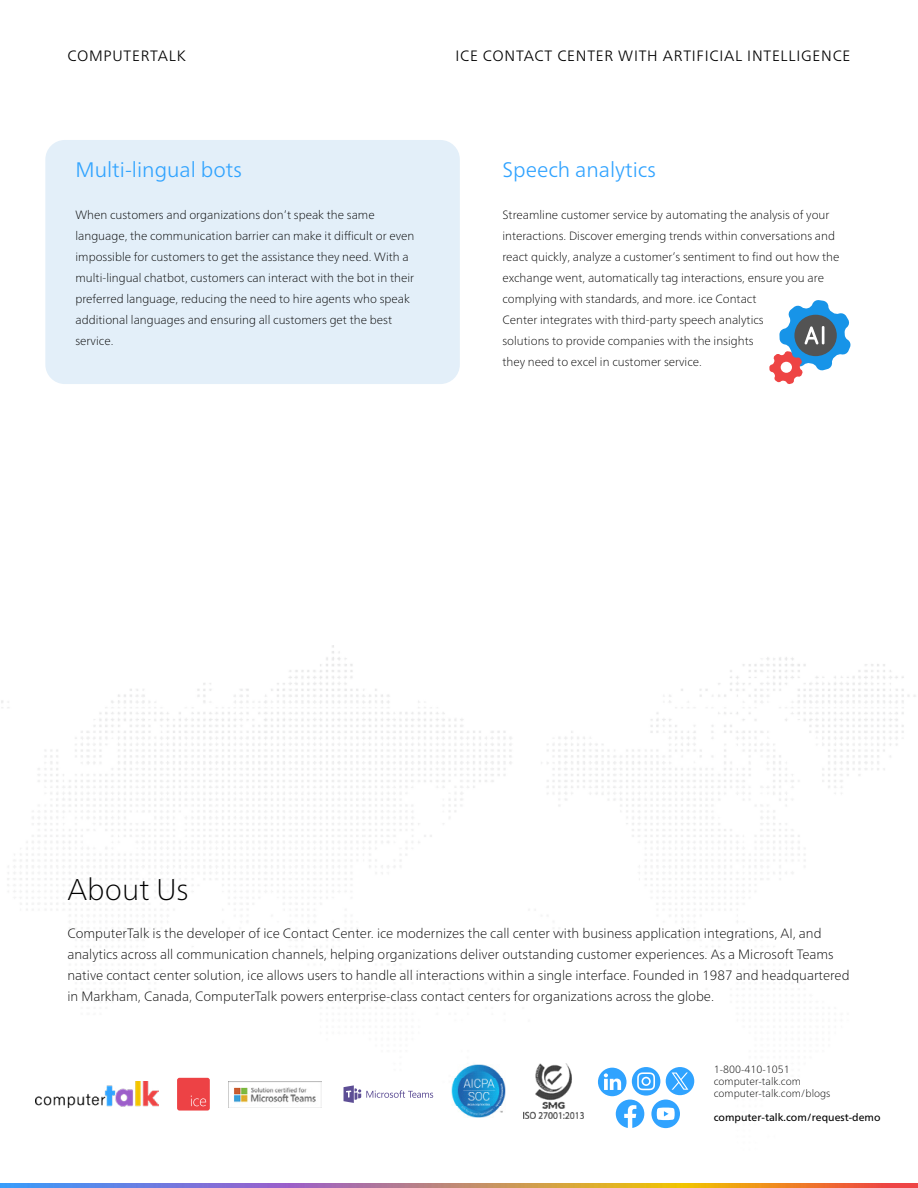
<style>
.page{position:relative;width:918px;height:1188px;background:#fff}
.page>*{position:absolute;margin:0;border:0;box-sizing:border-box;transform-origin:0 0}
.t1{font:100 30px "Frutiger Neue LT Pro";color:#000}
.t2{font:300 21px "Frutiger Neue LT Pro";color:#30a3ff}
.t3{font:300 15px "Frutiger Neue LT Pro";letter-spacing:.05em;color:#000}
.t4{font:100 13.5px/21px "Frutiger Neue LT Pro";color:#000}
.t5{font:100 12px/21px "Frutiger Neue LT Pro";color:#000}
.t6{font:100 10.5px/12px "Frutiger Neue LT Pro";color:#000}
.t7{font:10.5px "Frutiger Neue LT Pro";color:#000}
</style>
<div class="page">
<img style="left:1px;top:646px;width:915px;height:483px">
<svg style="left:344px;top:1085px;width:89px;height:18px"></svg>
<div style="left:177px;top:1078px;width:33px;height:33px;background:#ed4245;border-radius:2px"></div>
<svg style="left:191px;top:1096px;width:15px;height:10px"></svg>
<img style="left:35px;top:1081px;width:124px;height:26px">
<img style="left:228px;top:1081px;width:94px;height:26px">
<div style="left:666px;top:1067px;width:28px;height:28px;background:#30a3ff;border-radius:50%"></div>
<svg style="left:598px;top:1067px;width:90px;height:61px"></svg>
<img style="left:451px;top:1064px;width:54px;height:54px">
<img style="left:523px;top:1064px;width:60px;height:54px">
<img style="left:0;top:1184px;width:918px;height:4px">
<div style="left:45px;top:140px;width:415px;height:244px;background:#e3eff9;border-radius:19px"></div>
<svg style="left:769px;top:300px;width:82px;height:84px"></svg>
<p class="t3" style="left:68px;top:47px;width:120px">COMPUTERTALK</p>
<p class="t3" style="left:455px;top:47px;width:397px">ICE CONTACT CENTER WITH ARTIFICIAL INTELLIGENCE</p>
<h2 class="t2" style="left:75px;top:157px;width:168px">Multi-lingual bots</h2>
<p class="t5" style="left:75px;top:204px;width:340px">When customers and organizations don’t speak the same language, the communication barrier can make it difficult or even impossible for customers to get the assistance they need. With a multi-lingual chatbot, customers can interact with the bot in their preferred language, reducing the need to hire agents who speak additional languages and ensuring all customers get the best service.</p>
<h2 class="t2" style="left:502px;top:157px;width:155px">Speech analytics</h2>
<p class="t5" style="left:502px;top:204px;width:339px">Streamline customer service by automating the analysis of your interactions. Discover emerging trends within conversations and react quickly, analyze a customer’s sentiment to find out how the exchange went, automatically tag interactions, ensure you are complying with standards, and more. ice Contact<br>Center integrates with third-party speech analytics<br>solutions to provide companies with the insights<br>they need to excel in customer service.</p>
<h1 class="t1" style="left:68px;top:872px;width:123px">About Us</h1>
<p class="t4" style="left:68px;top:923px;width:784px">ComputerTalk is the developer of ice Contact Center. ice modernizes the call center with business application integrations, AI, and analytics across all communication channels, helping organizations deliver outstanding customer experiences. As a Microsoft Teams native contact center solution, ice allows users to handle all interactions within a single interface. Founded in 1987 and headquartered in Markham, Canada, ComputerTalk powers enterprise-class contact centers for organizations across the globe.</p>
<p class="t6" style="left:714px;top:1064px;width:118px">1-800-410-1051 computer-talk.com computer-talk.com/blogs</p>
<p class="t7" style="left:714px;top:1111px;width:168px">computer-talk.com/request-demo</p>
</div>
